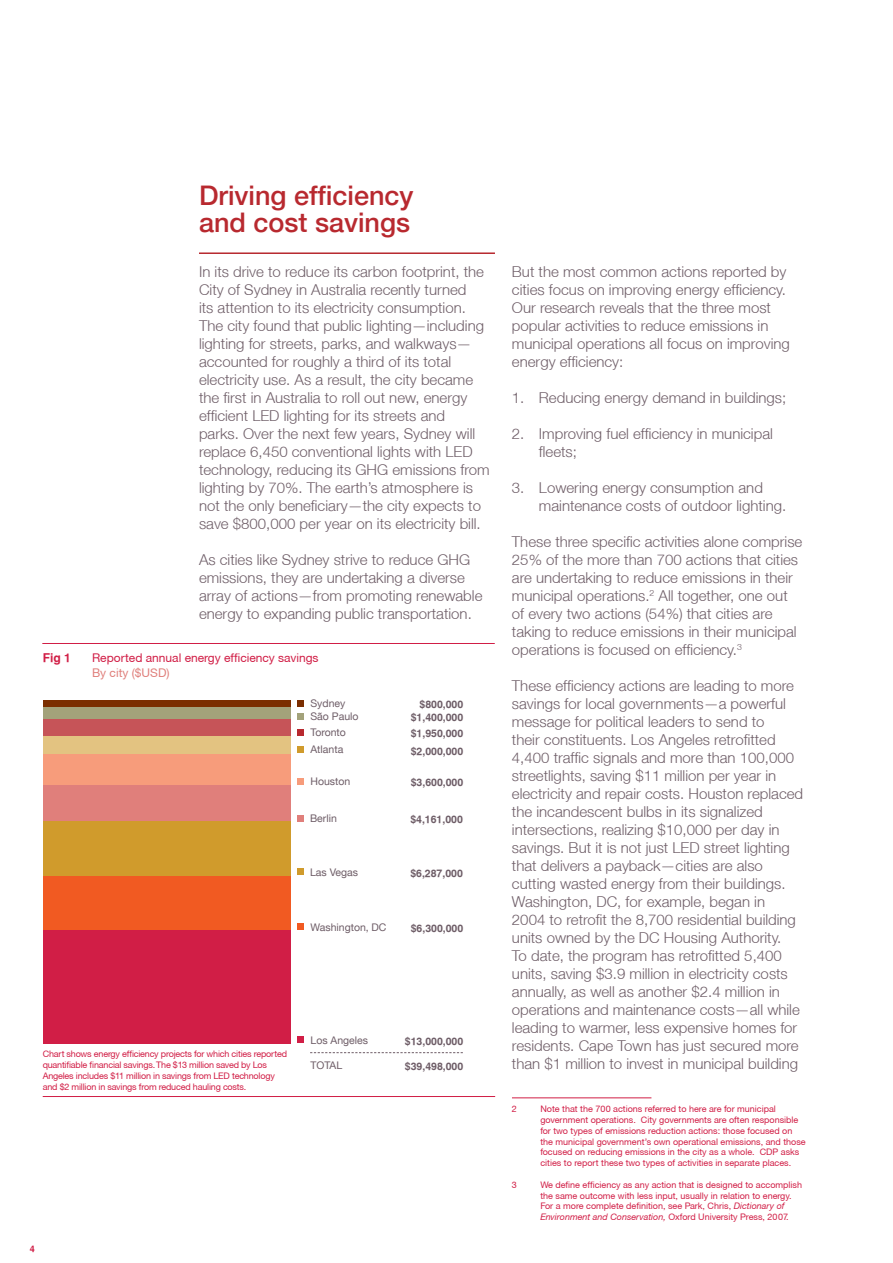
<style>
.page{position:relative;width:893px;height:1263px;background:#fff}
.page>*{position:absolute;margin:0;border:0;box-sizing:border-box;transform-origin:0 0}
.t1{font:500 27px/27px "Helvetica Neue LT";color:#b8292f}
.t2{font:300 15px/18px "Helvetica Neue LT";color:#6e5d67}
.t3{font:12px "Helvetica Neue CE";color:#d11e46}
.t4{font:12px "Helvetica Neue CE";color:#e07f7b}
.t5{font:700 12px "Helv";color:#d11e46}
.t6{font:700 10.5px "Helv";color:#6e5d67}
.t7{font:10.5px "Helvetica Neue LT";color:#6e5d67}
.t8{font:9px/10.8px "Helvetica Neue CE";color:#d11e46}
.t9{font:9px/10.8px "Helvetica Neue CE";letter-spacing:-.02em;color:#d11e46}
.t10{font:700 9px "Helv";color:#d11e46}
.s1{font-style:italic}
</style>
<div class="page">
<hr style="left:199px;top:252px;width:296px;height:2px;background:#b8292f">
<hr style="left:512px;top:1097px;width:139px;height:1px;background:#d11e46">
<hr style="left:42px;top:643px;width:453px;height:1px;background:#d11e46">
<svg style="left:310px;top:1052px;width:153px;height:1px"></svg>
<div style="left:43px;top:930px;width:248px;height:113px;background:#d11e46"></div>
<div style="left:43px;top:875px;width:248px;height:55px;background:#f15a22"></div>
<div style="left:43px;top:821px;width:248px;height:54px;background:#d09b2c"></div>
<div style="left:43px;top:784px;width:248px;height:37px;background:#e07f7b"></div>
<div style="left:43px;top:753px;width:248px;height:31px;background:#f79c7b"></div>
<div style="left:43px;top:736px;width:248px;height:17px;background:#e3c381"></div>
<div style="left:43px;top:719px;width:248px;height:17px;background:#c65458"></div>
<div style="left:43px;top:707px;width:248px;height:12px;background:#a3a27a"></div>
<div style="left:43px;top:700px;width:248px;height:7px;background:#7b2e00"></div>
<div style="left:297px;top:700px;width:7px;height:7px;background:#7b2e00"></div>
<div style="left:297px;top:713px;width:7px;height:7px;background:#a3a27a"></div>
<div style="left:297px;top:729px;width:7px;height:7px;background:#b8292f"></div>
<div style="left:297px;top:746px;width:7px;height:7px;background:#d09b2c"></div>
<div style="left:297px;top:777px;width:7px;height:7px;background:#f79c7b"></div>
<div style="left:297px;top:815px;width:7px;height:7px;background:#e07f7b"></div>
<div style="left:297px;top:868px;width:7px;height:7px;background:#d09b2c"></div>
<div style="left:297px;top:923px;width:7px;height:7px;background:#f15a22"></div>
<div style="left:297px;top:1036px;width:7px;height:7px;background:#d11e46"></div>
<hr style="left:43px;top:1096px;width:452px;height:1px;background:#d11e46">
<h1 class="t1" style="left:199px;top:181px;width:216px">Driving efficiency and cost savings</h1>
<p class="t5" style="left:43px;top:650px;width:30px">Fig 1</p>
<p class="t2" style="left:199px;top:262px;width:292px">In its drive to reduce its carbon footprint, the City of Sydney in Australia recently turned<br>its attention to its electricity consumption.<br>The city found that public lighting—including lighting for streets, parks, and walkways— accounted for roughly a third of its total electricity use. As a result, the city became the first in Australia to roll out new, energy efficient LED lighting for its streets and<br>parks. Over the next few years, Sydney will replace 6,450 conventional lights with LED technology, reducing its GHG emissions from lighting by 70%. The earth’s atmosphere is not the only beneficiary—the city expects to save $800,000 per year on its electricity bill.</p>
<p class="t2" style="left:199px;top:550px;width:285px">As cities like Sydney strive to reduce GHG emissions, they are undertaking a diverse array of actions—from promoting renewable energy to expanding public transportation.</p>
<p class="t3" style="left:92px;top:651px;width:228px">Reported annual energy efficiency savings</p>
<p class="t4" style="left:92px;top:665px;width:79px">By city ($USD)</p>
<p class="t7" style="left:310px;top:697px;width:37px">Sydney</p>
<p class="t6" style="left:419px;top:698px;width:45px">$800,000</p>
<p class="t7" style="left:310px;top:710px;width:50px">São Paulo</p>
<p class="t6" style="left:411px;top:711px;width:54px">$1,400,000</p>
<p class="t7" style="left:310px;top:726px;width:37px">Toronto</p>
<p class="t6" style="left:411px;top:727px;width:54px">$1,950,000</p>
<p class="t7" style="left:310px;top:743px;width:34px">Atlanta</p>
<p class="t6" style="left:411px;top:745px;width:54px">$2,000,000</p>
<p class="t7" style="left:310px;top:775px;width:41px">Houston</p>
<p class="t6" style="left:411px;top:776px;width:54px">$3,600,000</p>
<p class="t7" style="left:310px;top:812px;width:28px">Berlin</p>
<p class="t6" style="left:410px;top:813px;width:54px">$4,161,000</p>
<p class="t7" style="left:310px;top:866px;width:50px">Las Vegas</p>
<p class="t6" style="left:410px;top:867px;width:54px">$6,287,000</p>
<p class="t7" style="left:310px;top:920px;width:78px">Washington, DC</p>
<p class="t6" style="left:411px;top:922px;width:54px">$6,300,000</p>
<p class="t9" style="left:43px;top:1049px;width:246px">Chart shows energy efficiency projects for which cities reported quantifiable financial savings. The $13 million saved by Los Angeles includes $11 million in savings from LED technology and $2 million in savings from reduced hauling costs.</p>
<p class="t7" style="left:310px;top:1034px;width:59px">Los Angeles</p>
<p class="t6" style="left:405px;top:1035px;width:60px">$13,000,000</p>
<p class="t7" style="left:310px;top:1059px;width:33px">TOTAL</p>
<p class="t6" style="left:405px;top:1060px;width:60px">$39,498,000</p>
<p class="t10" style="left:30px;top:1244px;width:7px">4</p>
<p class="t2" style="left:512px;top:262px;width:279px">But the most common actions reported by cities focus on improving energy efficiency.<br>Our research reveals that the three most popular activities to reduce emissions in municipal operations all focus on improving energy efficiency:</p>
<p class="t2" style="left:512px;top:388px;width:276px">1. Reducing energy demand in buildings;</p>
<p class="t2" style="left:539px;top:424px;width:235px;text-indent:-27px">2. Improving fuel efficiency in municipal fleets;</p>
<p class="t2" style="left:539px;top:478px;width:249px;text-indent:-27px">3. Lowering energy consumption and maintenance costs of outdoor lighting.</p>
<p class="t2" style="left:512px;top:532px;width:292px">These three specific activities alone comprise 25% of the more than 700 actions that cities are undertaking to reduce emissions in their municipal operations.<sup>2</sup> All together, one out of every two actions (54%) that cities are taking to reduce emissions in their municipal operations is focused on efficiency.<sup>3</sup></p>
<p class="t2" style="left:512px;top:676px;width:293px">These efficiency actions are leading to more savings for local governments—a powerful message for political leaders to send to<br>their constituents. Los Angeles retrofitted 4,400 traffic signals and more than 100,000 streetlights, saving $11 million per year in electricity and repair costs. Houston replaced the incandescent bulbs in its signalized intersections, realizing $10,000 per day in savings. But it is not just LED street lighting that delivers a payback—cities are also cutting wasted energy from their buildings.<br>Washington, DC, for example, began in<br>2004 to retrofit the 8,700 residential building units owned by the DC Housing Authority.<br>To date, the program has retrofitted 5,400 units, saving $3.9 million in electricity costs annually, as well as another $2.4 million in operations and maintenance costs—all while leading to warmer, less expensive homes for residents. Cape Town has just secured more than $1 million to invest in municipal building</p>
<p class="t8" style="left:512px;top:1104px;width:7px">2</p>
<p class="t8" style="left:512px;top:1179px;width:7px">3</p>
<p class="t8" style="left:540px;top:1104px;width:267px">Note that the 700 actions referred to here are for municipal government operations. City governments are often responsible for two types of emissions reduction actions: those focused on the municipal government’s own operational emissions, and those focused on reducing emissions in the city as a whole. CDP asks cities to report these two types of activities in separate places.</p>
<p class="t8" style="left:540px;top:1179px;width:263px">We define efficiency as any action that is designed to accomplish the same outcome with less input, usually in relation to energy.<br>For a more complete definition, see Park, Chris, <span class="s1">Dictionary of Environment and Conservation,</span> Oxford University Press, 2007.</p>
</div>
